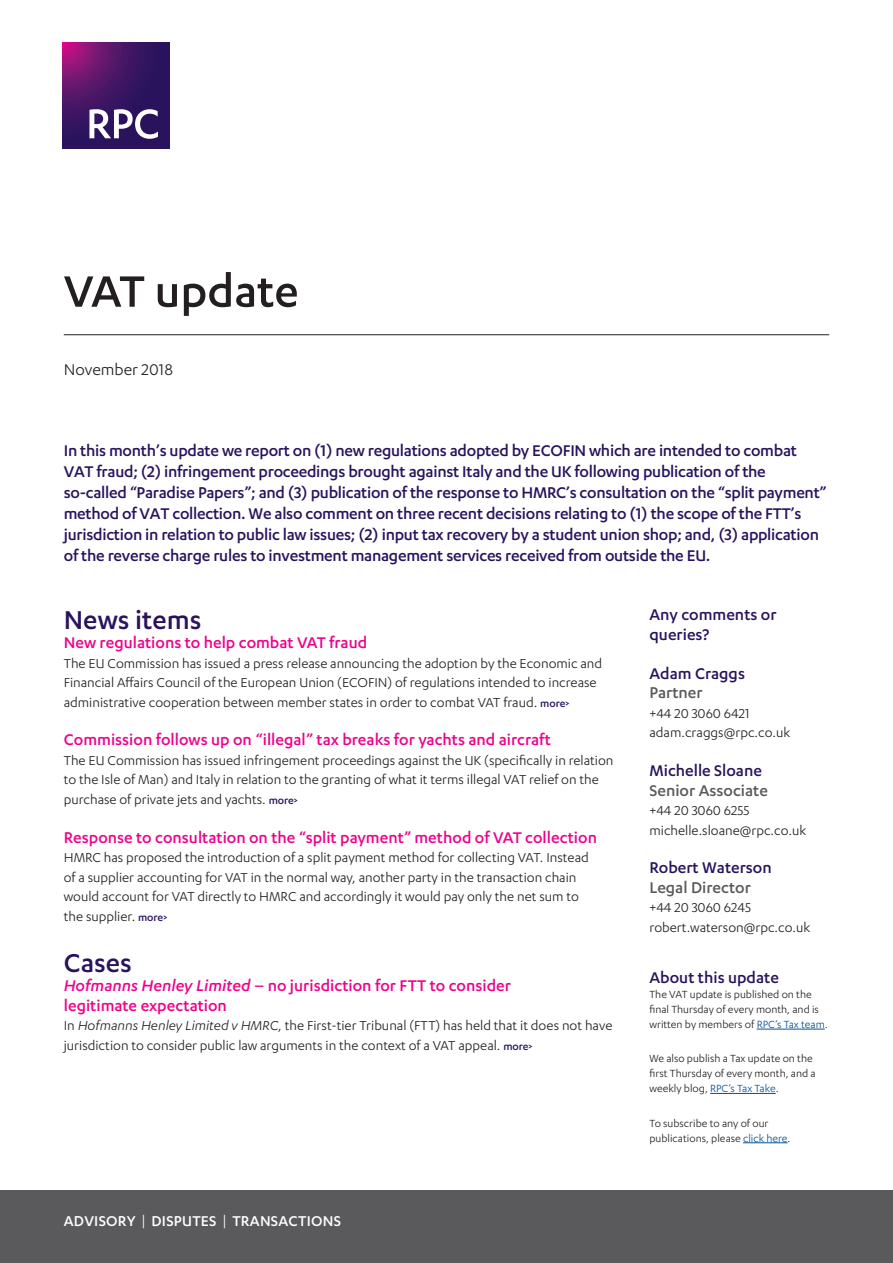
<style>
.page{position:relative;width:893px;height:1263px;background:#fff}
.page>*{position:absolute;margin:0;border:0;box-sizing:border-box;transform-origin:0 0}
.Main_cover_title__on{font:500 51px "Karbon";color:#231f20}
.Update_section_title{font:500 30px "Karbon";color:#29135d}
.Intro_text__12pt{font:500 18px/21px "Karbon";letter-spacing:-.015em;color:#29135d}
.Heading_2__pink{font:500 18px "Karbon";color:#ed028c}
.Update_article_title{font:500 18px/19.5px "Karbon";color:#ed028c}
.Contacts_Name{font:500 18px "Karbon";color:#29135d}
.Contacts_title{font:500 18px/19.5px "Karbon";color:#29135d}
.Contacts_position{font:500 18px "Karbon";color:#5a5a5d}
.Date_style{font:18px "Karbon";color:#231f20}
.t1{font:500 16.5px "Karbon";letter-spacing:.015em;color:#fff}
.Body{font:15px/19.5px "Karbon";color:#231f20}
.Contacts_email_tel{font:15px "Karbon";color:#231f20}
.Body-2{font:12px/15px "Karbon";color:#231f20}
.s1{font-weight:500;font-size:12px;color:#29135d}
.s2{font-style:italic}
.s3{font-weight:400}
.s4{color:#01519a}
</style>
<div class="page">
<svg style="left:63px;top:43px;width:106px;height:106px;background:#461565"></svg>
<svg style="left:89px;top:109px;width:69px;height:30px"></svg>
<div style="left:0;top:1191px;width:893px;height:72px;background:#5a5a5d"></div>
<hr style="left:64px;top:334px;width:765px;height:1px;background:#231f20">
<hr style="left:757px;top:1029px;width:68px;height:1px;background:#01519a">
<hr style="left:710px;top:1093px;width:66px;height:1px;background:#01519a">
<hr style="left:743px;top:1142px;width:45px;height:1px;background:#01519a">
<p class="Main_cover_title__on" style="left:64px;top:263px;width:236px">VAT update</p>
<p class="Date_style" style="left:64px;top:360px;width:111px">November 2018</p>
<p class="Intro_text__12pt" style="left:64px;top:439px;width:764px">In this month’s update we report on (1) new regulations adopted by ECOFIN which are intended to combat VAT fraud; (2) infringement proceedings brought against Italy and the UK following publication of the so-called “Paradise Papers”; and (3) publication of the response to HMRC’s consultation on the “split payment” method of VAT collection. We also comment on three recent decisions relating to (1) the scope of the FTT’s jurisdiction in relation to public law issues; (2) input tax recovery by a student union shop; and, (3) application of the reverse charge rules to investment management services received from outside the EU.</p>
<p class="Update_section_title" style="left:64px;top:603px;width:139px">News items</p>
<p class="Heading_2__pink" style="left:64px;top:632px;width:305px">New regulations to help combat VAT fraud</p>
<p class="Body" style="left:64px;top:653px;width:540px">The EU Commission has issued a press release announcing the adoption by the Economic and<br>Financial Affairs Council of the European Union (ECOFIN) of regulations intended to increase administrative cooperation between member states in order to combat VAT fraud. <span class="s1">more&gt;</span></p>
<p class="Heading_2__pink" style="left:64px;top:730px;width:489px">Commission follows up on “illegal” tax breaks for yachts and aircraft</p>
<p class="Body" style="left:64px;top:750px;width:551px">The EU Commission has issued infringement proceedings against the UK (specifically in relation to the Isle of Man) and Italy in relation to the granting of what it terms illegal VAT relief on the purchase of private jets and yachts. <span class="s1">more&gt;</span></p>
<p class="Heading_2__pink" style="left:64px;top:827px;width:535px">Response to consultation on the “split payment” method of VAT collection</p>
<p class="Body" style="left:64px;top:847px;width:527px">HMRC has proposed the introduction of a split payment method for collecting VAT. Instead of a supplier accounting for VAT in the normal way, another party in the transaction chain would account for VAT directly to HMRC and accordingly it would pay only the net sum to the supplier. <span class="s1">more&gt;</span></p>
<p class="Update_section_title" style="left:64px;top:946px;width:70px">Cases</p>
<p class="Update_article_title" style="left:64px;top:975px;width:449px"><span class="s2">Hofmanns Henley Limited</span> – no jurisdiction for FTT to consider legitimate expectation</p>
<p class="Body" style="left:64px;top:1015px;width:550px">In <span class="s2">Hofmanns Henley Limited v HMRC</span>, the First-tier Tribunal (FTT) has held that it does not have jurisdiction to consider public law arguments in the context of a VAT appeal. <span class="s1">more&gt;</span></p>
<p class="t1" style="left:64px;top:1212px;width:279px">ADVISORY <span class="s3">|</span> DISPUTES <span class="s3">|</span> TRANSACTIONS</p>
<p class="Contacts_title" style="left:649px;top:604px;width:129px">Any comments or queries?</p>
<p class="Contacts_Name" style="left:649px;top:663px;width:97px">Adam Craggs</p>
<p class="Contacts_position" style="left:649px;top:683px;width:55px">Partner</p>
<p class="Contacts_email_tel" style="left:649px;top:705px;width:102px">+44 20 3060 6421</p>
<p class="Contacts_email_tel" style="left:649px;top:724px;width:142px">adam.craggs@rpc.co.uk</p>
<p class="Contacts_Name" style="left:649px;top:760px;width:114px">Michelle Sloane</p>
<p class="Contacts_position" style="left:649px;top:780px;width:120px">Senior Associate</p>
<p class="Contacts_email_tel" style="left:649px;top:802px;width:101px">+44 20 3060 6255</p>
<p class="Contacts_email_tel" style="left:649px;top:822px;width:158px">michelle.sloane@rpc.co.uk</p>
<p class="Contacts_Name" style="left:649px;top:858px;width:124px">Robert Waterson</p>
<p class="Contacts_position" style="left:649px;top:877px;width:103px">Legal Director</p>
<p class="Contacts_email_tel" style="left:649px;top:900px;width:103px">+44 20 3060 6245</p>
<p class="Contacts_email_tel" style="left:649px;top:919px;width:162px">robert.waterson@rpc.co.uk</p>
<p class="Contacts_title" style="left:649px;top:967px;width:131px">About this update</p>
<p class="Body-2" style="left:649px;top:986px;width:180px">The VAT update is published on the final Thursday of every month, and is written by members of <span class="s4">RPC’s Tax team</span>.</p>
<p class="Body-2" style="left:649px;top:1051px;width:168px">We also publish a Tax update on the first Thursday of every month, and a weekly blog, <span class="s4">RPC’s Tax Take</span>.</p>
<p class="Body-2" style="left:649px;top:1115px;width:142px">To subscribe to any of our publications, please <span class="s4">click here</span>.</p>
</div>
